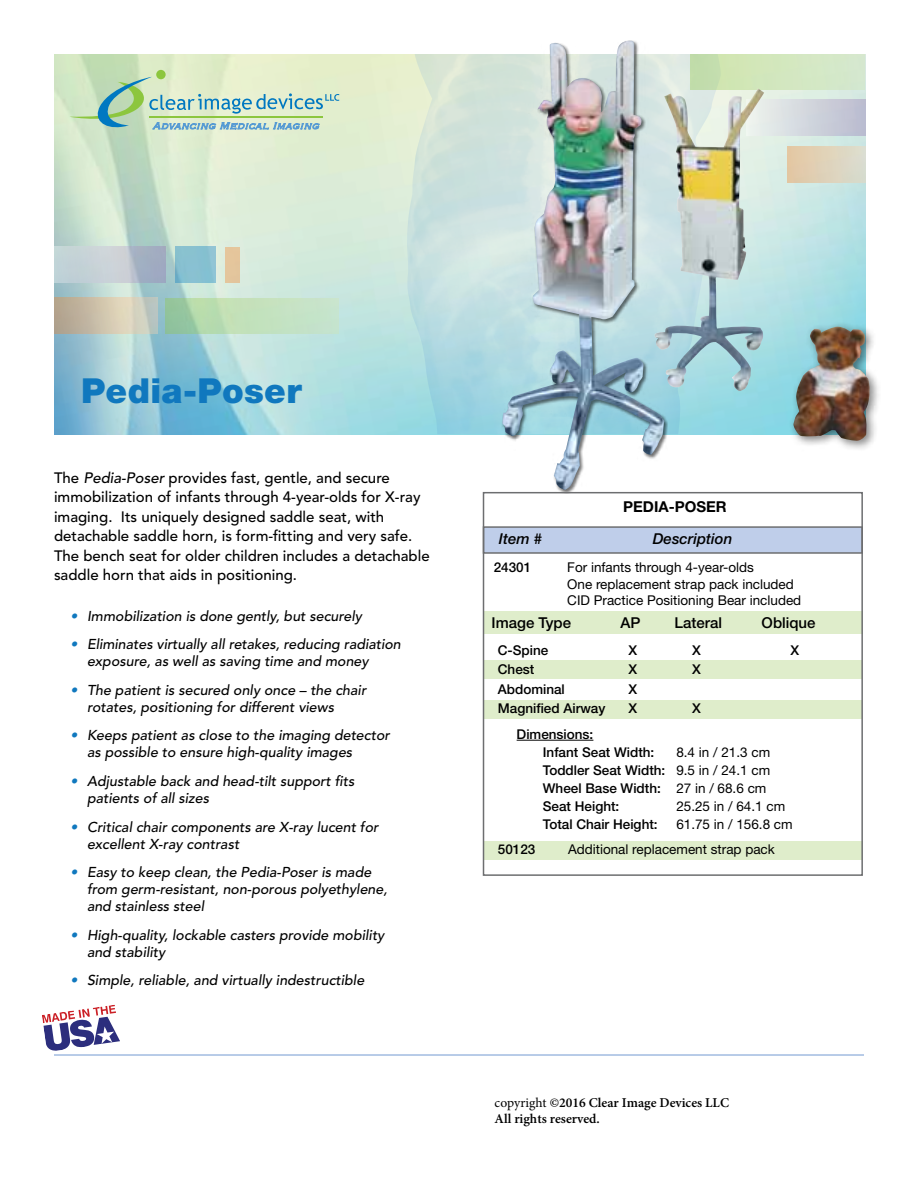
<style>
.page{position:relative;width:918px;height:1188px;background:#fff}
.page>*{position:absolute;margin:0;border:0;box-sizing:border-box;transform-origin:0 0}
.t1{font:900 34.5px "Helvetica Neue LT Std";letter-spacing:.01em;color:#1078be}
.t2{font:500 15px/19.5px "Avenir";color:#000}
.t3{font:500 15px "Helvetica Neue LT Std";color:#000}
.t4{font:italic 500 15px "Helvetica Neue LT Std";color:#000}
.t5{font:700 15px "Helvetica Neue LT Std";color:#000}
.t6{font:italic 500 14.25px/17.1px "Avenir";color:#000}
.t7{font:500 13.5px/18px "Helvetica Neue LT Std";color:#000}
.t8{font:13.5px/16.2px "Helvetica Neue LT Std";color:#000}
.t9{font:600 13.5px/16.2px "Minion Pro";color:#000}
.s1{font-style:italic}
.s2{color:#1078be}
.s3{font-weight:400}
</style>
<div class="page">
<img style="left:54px;top:54px;width:811px;height:380px">
<img style="left:407px;top:54px;width:314px;height:380px">
<div style="left:175px;top:247px;width:40px;height:36px;background:#88c1d1"></div>
<svg style="left:55px;top:297px;width:102px;height:36px;background:#c8c1ad"></svg>
<div style="left:225px;top:247px;width:14px;height:36px;background:#e4c69c"></div>
<svg style="left:54px;top:246px;width:111px;height:36px;background:#bbc7d0"></svg>
<svg style="left:764px;top:100px;width:101px;height:36px;background:#cfd3dc"></svg>
<svg style="left:165px;top:298px;width:173px;height:36px;background:#badcb8"></svg>
<div style="left:691px;top:54px;width:174px;height:36px;background:linear-gradient(to right,#c8e0aa,#d8ead0)"></div>
<div style="left:501px;top:41px;width:167px;height:453px;background:#000;opacity:.55"></div>
<img style="left:502px;top:43px;width:163px;height:447px">
<hr style="left:54px;top:1054px;width:810px;height:2px;background:#7ea2d5">
<div style="left:787px;top:146px;width:78px;height:36px;background:linear-gradient(to right,#e4c7a2,#daddd0)"></div>
<svg style="left:42px;top:1005px;width:78px;height:46px"></svg>
<img style="left:653px;top:88px;width:111px;height:304px">
<div style="left:788px;top:322px;width:93px;height:130px;background:#000;opacity:.48"></div>
<img style="left:793px;top:327px;width:77px;height:114px">
<div style="left:483px;top:841px;width:379px;height:19px;background:#dfedcb"></div>
<div style="left:484px;top:611px;width:378px;height:23px;background:#dfedcb"></div>
<div style="left:484px;top:660px;width:378px;height:19px;background:#dfedcb"></div>
<div style="left:483px;top:700px;width:379px;height:19px;background:#dfedcb"></div>
<div style="left:483px;top:526px;width:380px;height:28px;background:#bfceea;border:2px solid #6d6e70"></div>
<hr style="left:517px;top:740px;width:76px;height:1px;background:#000">
<div style="left:483px;top:492px;width:380px;height:384px;border:2px solid #6d6e70"></div>
<div style="left:156px;top:70px;width:10px;height:9px;background:#8cc63e;border-radius:50%"></div>
<svg style="left:70px;top:77px;width:269px;height:56px;background:#bfdbc2"></svg>
<h1 class="t1" style="left:81px;top:370px;width:222px">Pedia-Poser</h1>
<p class="t2" style="left:54px;top:468px;width:377px">The <span class="s1">Pedia-Poser</span> provides fast, gentle, and secure immobilization of infants through 4-year-olds for X-ray imaging. Its uniquely designed saddle seat, with detachable saddle horn, is form-fitting and very safe.<br>The bench seat for older children includes a detachable saddle horn that aids in positioning.</p>
<p class="t6" style="left:71px;top:608px;width:293px"><span class="s2">•</span> Immobilization is done gently, but securely</p>
<p class="t6" style="left:87px;top:636px;width:315px;text-indent:-17px"><span class="s2">•</span> Eliminates virtually all retakes, reducing radiation exposure, as well as saving time and money</p>
<p class="t6" style="left:87px;top:682px;width:281px;text-indent:-17px"><span class="s2">•</span> The patient is secured only once – the chair rotates, positioning for different views</p>
<p class="t6" style="left:87px;top:727px;width:304px;text-indent:-17px"><span class="s2">•</span> Keeps patient as close to the imaging detector as possible to ensure high-quality images</p>
<p class="t6" style="left:87px;top:773px;width:269px;text-indent:-17px"><span class="s2">•</span> Adjustable back and head-tilt support fits patients of all sizes</p>
<p class="t6" style="left:87px;top:818px;width:293px;text-indent:-17px"><span class="s2">•</span> Critical chair components are X-ray lucent for excellent X-ray contrast</p>
<p class="t6" style="left:87px;top:864px;width:302px;text-indent:-17px"><span class="s2">•</span> Easy to keep clean, the Pedia-Poser is made from germ-resistant, non-porous polyethylene, and stainless steel</p>
<p class="t6" style="left:87px;top:927px;width:299px;text-indent:-17px"><span class="s2">•</span> High-quality, lockable casters provide mobility and stability</p>
<p class="t6" style="left:71px;top:972px;width:295px"><span class="s2">•</span> Simple, reliable, and virtually indestructible</p>
<p class="t5" style="left:623px;top:498px;width:105px">PEDIA-POSER</p>
<p class="t4" style="left:499px;top:529px;width:45px">Item #</p>
<p class="t4" style="left:653px;top:529px;width:81px">Description</p>
<p class="t7" style="left:494px;top:558px;width:39px">24301</p>
<p class="t8" style="left:567px;top:559px;width:236px">For infants through 4-year-olds<br>One replacement strap pack included<br>CID Practice Positioning Bear included</p>
<p class="t3" style="left:492px;top:614px;width:81px">Image Type</p>
<p class="t3" style="left:620px;top:614px;width:22px">AP</p>
<p class="t3" style="left:674px;top:614px;width:49px">Lateral</p>
<p class="t3" style="left:762px;top:614px;width:55px">Oblique</p>
<p class="t7" style="left:498px;top:641px;width:52px">C-Spine</p>
<p class="t7" style="left:628px;top:641px;width:10px">X</p>
<p class="t7" style="left:692px;top:641px;width:10px">X</p>
<p class="t7" style="left:790px;top:641px;width:10px">X</p>
<p class="t7" style="left:498px;top:660px;width:38px">Chest</p>
<p class="t7" style="left:628px;top:660px;width:10px">X</p>
<p class="t7" style="left:692px;top:660px;width:10px">X</p>
<p class="t7" style="left:498px;top:680px;width:69px">Abdominal</p>
<p class="t7" style="left:628px;top:680px;width:10px">X</p>
<p class="t7" style="left:498px;top:699px;width:109px">Magnified Airway</p>
<p class="t7" style="left:628px;top:699px;width:10px">X</p>
<p class="t7" style="left:692px;top:699px;width:10px">X</p>
<p class="t7" style="left:543px;top:725px;width:113px;text-indent:-26px">Dimensions:<br>Infant Seat Width:</p>
<p class="t7" style="left:543px;top:743px;width:229px;text-indent:134px"><span class="s3">8.4 in / 21.3 cm<br></span>Toddler Seat Width: <span class="s3">9.5 in / 24.1 cm<br></span>Wheel Base Width: <span class="s3">27 in / 68.6 cm<br></span>Seat Height:</p>
<p class="t8" style="left:676px;top:798px;width:110px">25.25 in / 64.1 cm</p>
<p class="t7" style="left:543px;top:815px;width:116px">Total Chair Height:</p>
<p class="t8" style="left:676px;top:816px;width:118px">61.75 in / 156.8 cm</p>
<p class="t7" style="left:498px;top:840px;width:39px">50123</p>
<p class="t8" style="left:568px;top:841px;width:208px">Additional replacement strap pack</p>
<p class="t9" style="left:495px;top:1095px;width:236px"><span class="s3">copyright</span> ©2016 Clear Image Devices LLC<br>All rights reserved.</p>
</div>
